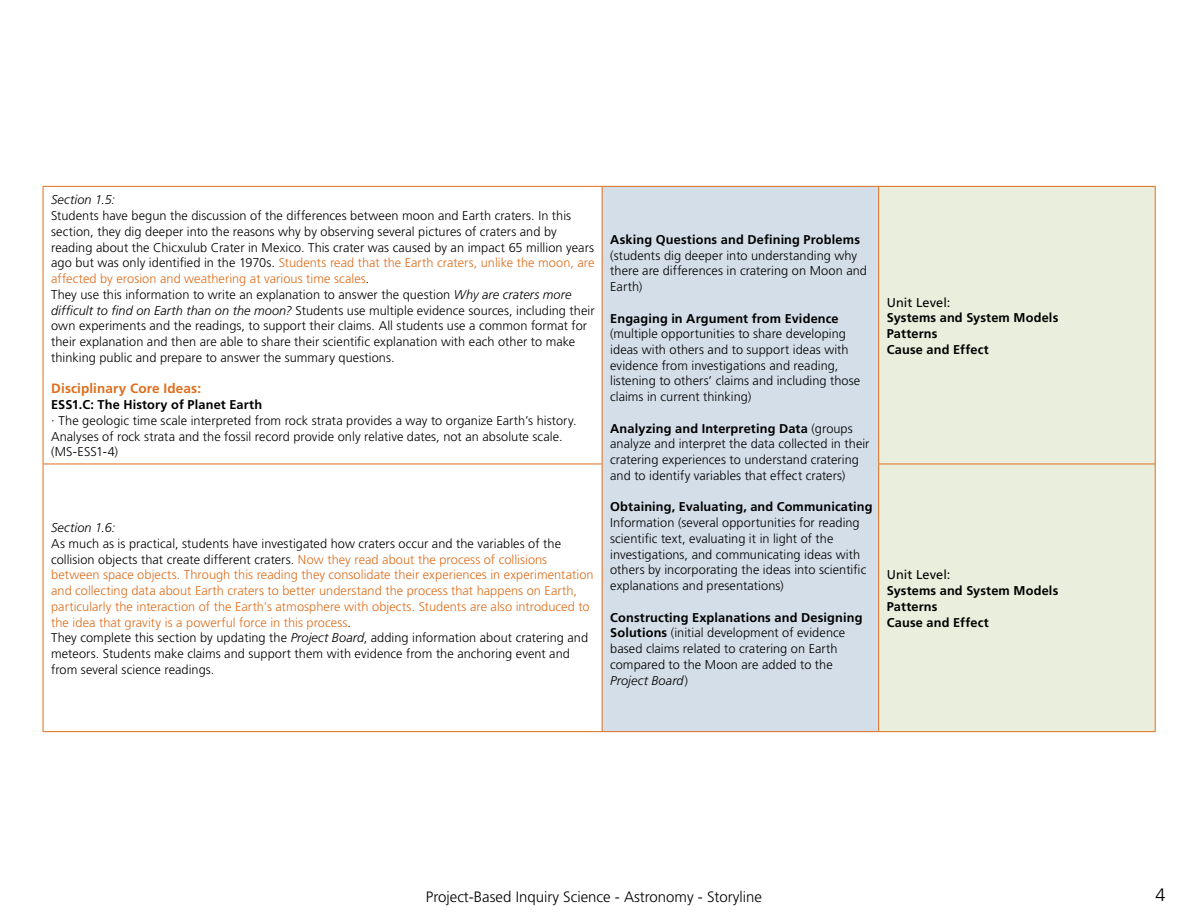
<style>
.page{position:relative;width:1188px;height:918px;background:#fff}
.page>*{position:absolute;margin:0;border:0;box-sizing:border-box;transform-origin:0 0}
.t1{font:300 18px "Frutiger";color:#000}
.t2{font:300 15px "Frutiger";color:#000}
.t3{font:700 13.5px "Frutiger";letter-spacing:.01em;color:#dd6e1d}
.t4{font:300 12.75px/15.8px "Frutiger";letter-spacing:.005em;color:#000}
.t5{font:300 12.75px/15.8px "Frutiger";letter-spacing:.005em;color:#dd6e1d}
.t6{font:700 12.75px/15.8px "Frutiger";letter-spacing:.01em;color:#000}
.t7{font:italic 300 12.75px "Frutiger";letter-spacing:.005em;color:#000}
.t8{font:12.75px "Frutiger";letter-spacing:.01em;color:#000}
.s1{color:#dd6e1d}
.s2{font-style:italic}
.s3{font-weight:700}
.s4{font-size:13.5px}
.s5{color:#000}
.s6{font-style:italic;color:#000}
</style>
<div class="page">
<div style="left:602px;top:186px;width:277px;height:546px;background:#d3dee8"></div>
<div style="left:879px;top:187px;width:276px;height:544px;background:#e9efdc"></div>
<hr style="left:878px;top:464px;width:278px;height:1px;background:#dd6e1d">
<hr style="left:43px;top:187px;width:1px;height:277px;background:#dd6e1d">
<hr style="left:602px;top:187px;width:1px;height:277px;background:#dd6e1d">
<hr style="left:602px;top:731px;width:277px;height:1px;background:#dd6e1d">
<hr style="left:602px;top:186px;width:277px;height:1px;background:#dd6e1d">
<hr style="left:43px;top:186px;width:556px;height:1px;background:#dd6e1d">
<hr style="left:43px;top:464px;width:556px;height:1px;background:#dd6e1d">
<hr style="left:43px;top:464px;width:1px;height:267px;background:#dd6e1d">
<hr style="left:602px;top:464px;width:1px;height:267px;background:#dd6e1d">
<hr style="left:43px;top:731px;width:556px;height:1px;background:#dd6e1d">
<hr style="left:879px;top:186px;width:277px;height:1px;background:#dd6e1d">
<hr style="left:878px;top:187px;width:1px;height:277px;background:#dd6e1d">
<hr style="left:1155px;top:187px;width:1px;height:277px;background:#dd6e1d">
<hr style="left:878px;top:464px;width:1px;height:267px;background:#dd6e1d">
<hr style="left:1155px;top:464px;width:1px;height:267px;background:#dd6e1d">
<hr style="left:879px;top:731px;width:277px;height:1px;background:#dd6e1d">
<p class="t7" style="left:51px;top:193px;width:66px">Section 1.5:</p>
<p class="t4" style="left:51px;top:208px;width:545px">Students have begun the discussion of the differences between moon and Earth craters. In this section, they dig deeper into the reasons why by observing several pictures of craters and by reading about the Chicxulub Crater in Mexico. This crater was caused by an impact 65 million years ago but was only identified in the 1970s. <span class="s1">Students read that the Earth craters, unlike the moon, are affected by erosion and weathering at various time scales</span>.<br>They use this information to write an explanation to answer the question <span class="s2">Why are craters more difficult to find on Earth than on the moon?</span> Students use multiple evidence sources, including their own experiments and the readings, to support their claims. All students use a common format for their explanation and then are able to share their scientific explanation with each other to make thinking public and prepare to answer the summary questions.</p>
<p class="t3" style="left:51px;top:381px;width:151px">Disciplinary Core Ideas:</p>
<p class="t4" style="left:51px;top:397px;width:527px"><span class="s3">ESS1.C: The History of Planet Earth<br></span><span class="s4">·</span> The geologic time scale interpreted from rock strata provides a way to organize Earth’s history.<br>Analyses of rock strata and the fossil record provide only relative dates, not an absolute scale. (MS-ESS1-4)</p>
<p class="t7" style="left:51px;top:520px;width:66px">Section 1.6:</p>
<p class="t5" style="left:51px;top:536px;width:544px"><span class="s5">As much as is practical, students have investigated how craters occur and the variables of the collision objects that create different craters.</span> Now they read about the process of collisions between space objects. Through this reading they consolidate their experiences in experimentation and collecting data about Earth craters to better understand the process that happens on Earth, particularly the interaction of the Earth’s atmosphere with objects. Students are also introduced to the idea that gravity is a powerful force in this process<span class="s5">.<br>They complete this section by updating the</span> <span class="s6">Project Board</span><span class="s5">, adding information about cratering and meteors. Students make claims and support them with evidence from the anchoring event and from several science readings.</span></p>
<p class="t6" style="left:610px;top:231px;width:251px">Asking Questions and Defining Problems</p>
<p class="t4" style="left:610px;top:247px;width:258px">(students dig deeper into understanding why there are differences in cratering on Moon and<br>Earth)</p>
<p class="t6" style="left:610px;top:310px;width:230px">Engaging in Argument from Evidence</p>
<p class="t4" style="left:610px;top:326px;width:252px">(multiple opportunities to share developing ideas with others and to support ideas with evidence from investigations and reading, listening to others’ claims and including those claims in current thinking)</p>
<p class="t4" style="left:610px;top:420px;width:261px"><span class="s3">Analyzing and Interpreting Data</span> (groups analyze and interpret the data collected in their cratering experiences to understand cratering and to identify variables that effect craters)</p>
<p class="t6" style="left:610px;top:499px;width:264px">Obtaining, Evaluating, and Communicating</p>
<p class="t4" style="left:610px;top:515px;width:258px">Information (several opportunities for reading scientific text, evaluating it in light of the investigations, and communicating ideas with others by incorporating the ideas into scientific explanations and presentations)</p>
<p class="t4" style="left:610px;top:609px;width:254px"><span class="s3">Constructing Explanations and Designing Solutions</span> (initial development of evidence based claims related to cratering on Earth compared to the Moon are added to the <span class="s2">Project Board</span>)</p>
<p class="t8" style="left:887px;top:295px;width:65px">Unit Level:</p>
<p class="t6" style="left:887px;top:310px;width:173px">Systems and System Models<br>Patterns<br>Cause and Effect</p>
<p class="t8" style="left:887px;top:567px;width:65px">Unit Level:</p>
<p class="t6" style="left:887px;top:583px;width:173px">Systems and System Models<br>Patterns<br>Cause and Effect</p>
<p class="t2" style="left:426px;top:888px;width:338px">Project-Based Inquiry Science - Astronomy - Storyline</p>
<h1 class="t1" style="left:1156px;top:884px;width:12px">4</h1>
</div>
